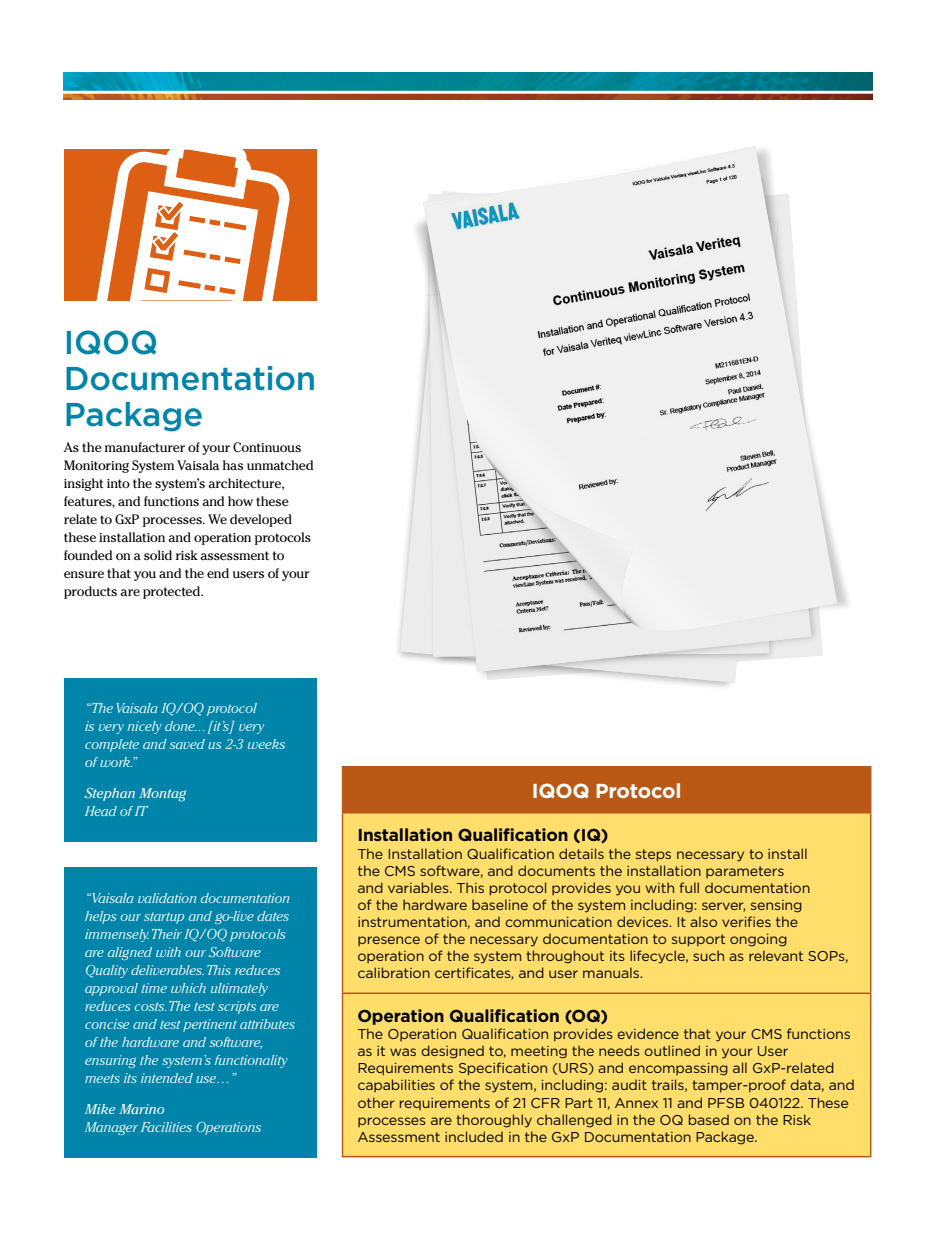
<style>
.page{position:relative;width:936px;height:1234px;background:#fff}
.page>*{position:absolute;margin:0;border:0;box-sizing:border-box;transform-origin:0 0}
.t1{font:500 33px/36px "Gotham";letter-spacing:-.01em;color:#0084a9}
.t2{font:700 20.25px "Gotham";letter-spacing:-.01em;color:#fff}
.t3{font:700 17.25px "Gotham";letter-spacing:-.01em;color:#000}
.t4{font:14.25px/17.1px "Gotham";letter-spacing:-.01em;color:#000}
.t5{font:italic 300 14.25px/18px "Cheltenham Std";color:#fff}
.t6{font:italic 14.25px "Cheltenham Std";color:#fff}
.t7{font:13.5px/18px "Cheltenham Std";letter-spacing:-.02em;color:#000}
</style>
<div class="page">
<img style="left:64px;top:72px;width:808px;height:28px">
<div style="left:64px;top:150px;width:252px;height:150px;background:#dd5f13"></div>
<svg style="left:96px;top:150px;width:194px;height:150px"></svg>
<div style="left:64px;top:677px;width:252px;height:164px;background:#0084a9"></div>
<div style="left:64px;top:867px;width:252px;height:290px;background:#0084a9"></div>
<img style="left:397px;top:146px;width:452px;height:542px">
<div style="left:342px;top:766px;width:528px;height:46px;background:#b95915"></div>
<div style="left:343px;top:813px;width:526px;height:342px;background:#ffde6c"></div>
<hr style="left:342px;top:765px;width:529px;height:2px;background:#b95915">
<hr style="left:869px;top:767px;width:2px;height:44px;background:#b95915">
<hr style="left:342px;top:811px;width:529px;height:2px;background:#b95915">
<hr style="left:342px;top:813px;width:1px;height:179px;background:#b95915">
<hr style="left:869px;top:813px;width:2px;height:179px;background:#b95915">
<hr style="left:342px;top:992px;width:529px;height:1px;background:#b95915">
<hr style="left:342px;top:993px;width:1px;height:162px;background:#b95915">
<hr style="left:869px;top:993px;width:2px;height:162px;background:#b95915">
<hr style="left:342px;top:1155px;width:529px;height:2px;background:#b95915">
<h1 class="t1" style="left:64px;top:323px;width:254px">IQOQ<br>Documentation<br>Package</h1>
<p class="t7" style="left:64px;top:438px;width:251px">As the manufacturer of your Continuous Monitoring System Vaisala has unmatched insight into the system’s architecture, features, and functions and how these relate to GxP processes. We developed these installation and operation protocols founded on a solid risk assessment to ensure that you and the end users of your products are protected.</p>
<p class="t5" style="left:85px;top:699px;width:202px">“The Vaisala IQ/OQ protocol<br>is very nicely done... [it’s] very complete and saved us 2-3 weeks of work.”</p>
<p class="t6" style="left:85px;top:784px;width:102px">Stephan Montag</p>
<p class="t5" style="left:85px;top:802px;width:63px">Head of IT</p>
<p class="t5" style="left:85px;top:888px;width:211px">“Vaisala validation documentation helps our startup and go-live dates immensely.Their IQ/OQ protocols are aligned with our Software Quality deliverables.This reduces approval time which ultimately reduces costs.The test scripts are concise and test pertinent attributes of the hardware and software, ensuring the system’s functionality meets its intended use…”</p>
<p class="t6" style="left:85px;top:1100px;width:81px">Mike Marino</p>
<p class="t5" style="left:85px;top:1117px;width:178px">Manager Facilities Operations</p>
<h2 class="t2" style="left:531px;top:777px;width:151px">IQOQ Protocol</h2>
<p class="t3" style="left:357px;top:823px;width:252px">Installation Qualification (IQ)</p>
<p class="t4" style="left:357px;top:844px;width:493px">The Installation Qualification details the steps necessary to install<br>the CMS software, and documents the installation parameters<br>and variables. This protocol provides you with full documentation<br>of the hardware baseline of the system including: server, sensing instrumentation, and communication devices. It also verifies the presence of the necessary documentation to support ongoing operation of the system throughout its lifecycle, such as relevant SOPs, calibration certificates, and user manuals.</p>
<p class="t3" style="left:357px;top:1004px;width:252px">Operation Qualification (OQ)</p>
<p class="t4" style="left:357px;top:1024px;width:499px">The Operation Qualification provides evidence that your CMS functions as it was designed to, meeting the needs outlined in your User Requirements Specification (URS) and encompassing all GxP-related capabilities of the system, including: audit trails, tamper-proof data, and other requirements of 21 CFR Part 11, Annex 11 and PFSB 040122. These processes are thoroughly challenged in the OQ based on the Risk Assessment included in the GxP Documentation Package.</p>
</div>
